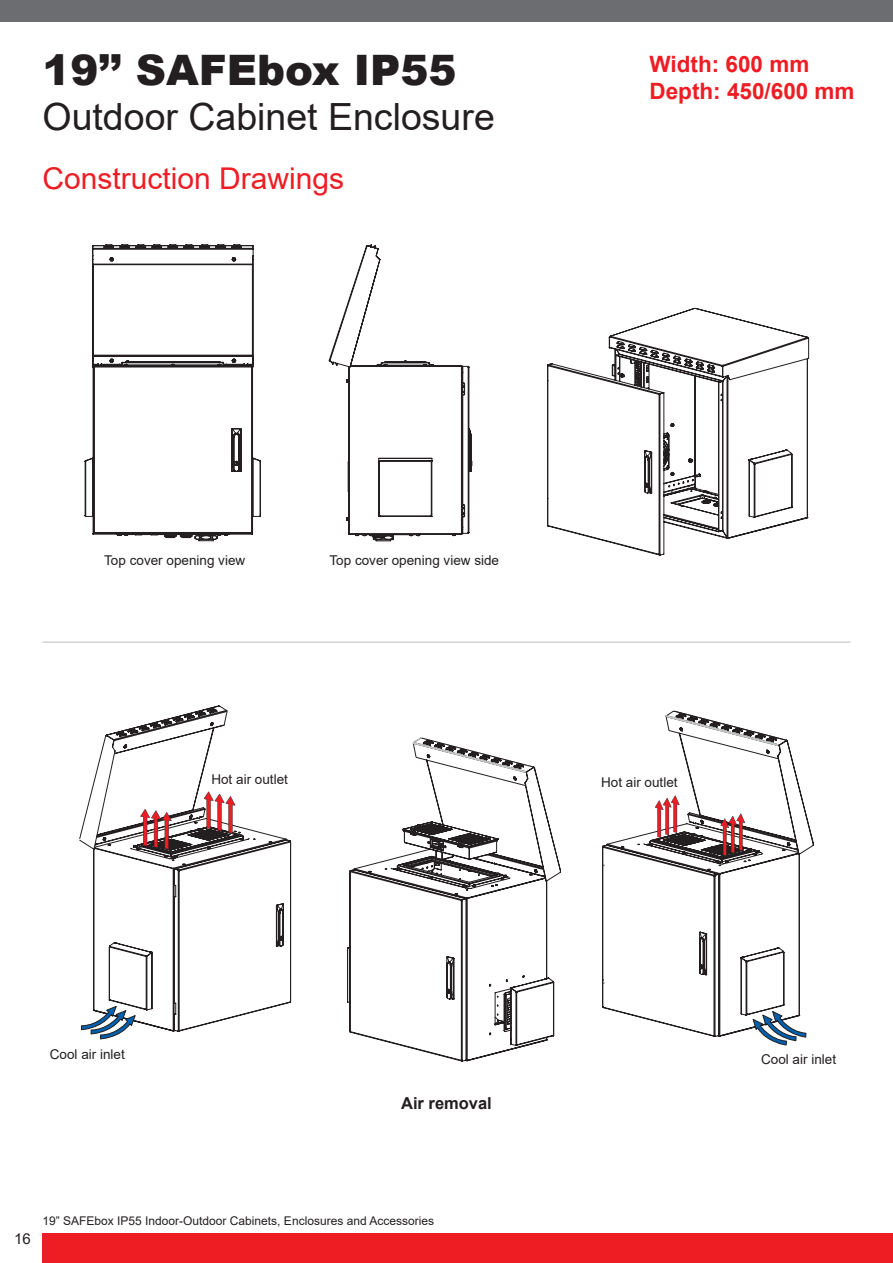
<style>
.page{position:relative;width:893px;height:1263px;background:#fff}
.page>*{position:absolute;margin:0;border:0;box-sizing:border-box;transform-origin:0 0}
.t1{font:900 42px "Arial";color:#231f20}
.t2{font:37.5px "Arial";color:#231f20}
.t3{font:30px "Arial";color:#ee1d23}
.t4{font:700 22.5px/27px "Arial";color:#ee1d23}
.t5{font:700 16.5px "Arial";color:#231f20}
.t6{font:15px "Arial";color:#231f20}
.t7{font:13.5px "Arial";color:#231f20}
.t8{font:12px "Arial";color:#231f20}
</style>
<div class="page">
<div style="left:0;top:0;width:893px;height:21px;background:#6c6d70"></div>
<div style="left:43px;top:1233px;width:850px;height:30px;background:#ee1d23"></div>
<hr style="left:43px;top:642px;width:807px;height:1px;background:#bcbdc0">
<svg style="left:329px;top:245px;width:143px;height:296px"></svg>
<svg style="left:85px;top:245px;width:176px;height:296px"></svg>
<svg style="left:547px;top:308px;width:262px;height:247px"></svg>
<svg style="left:79px;top:705px;width:735px;height:356px"></svg>
<svg style="left:720px;top:813px;width:25px;height:43px"></svg>
<svg style="left:655px;top:795px;width:24px;height:43px"></svg>
<svg style="left:204px;top:792px;width:31px;height:41px"></svg>
<svg style="left:140px;top:809px;width:32px;height:40px"></svg>
<svg style="left:752px;top:1011px;width:54px;height:45px"></svg>
<svg style="left:81px;top:1006px;width:55px;height:33px"></svg>
<h1 class="t1" style="left:43px;top:40px;width:415px">19’’ SAFEbox IP55</h1>
<h2 class="t2" style="left:43px;top:91px;width:454px">Outdoor Cabinet Enclosure</h2>
<h3 class="t3" style="left:43px;top:158px;width:303px">Construction Drawings</h3>
<h3 class="t4" style="left:649px;top:51px;width:207px">Width: 600 mm<br>Depth: 450/600 mm</h3>
<p class="t7" style="left:104px;top:551px;width:143px">Top cover opening view</p>
<p class="t7" style="left:329px;top:551px;width:171px">Top cover opening view side</p>
<p class="t7" style="left:211px;top:770px;width:78px">Hot air outlet</p>
<p class="t7" style="left:601px;top:773px;width:78px">Hot air outlet</p>
<p class="t7" style="left:50px;top:1045px;width:77px">Cool air inlet</p>
<p class="t5" style="left:401px;top:1091px;width:92px">Air removal</p>
<p class="t6" style="left:14px;top:1228px;width:18px">16</p>
<p class="t8" style="left:43px;top:1213px;width:393px">19” SAFEbox IP55 Indoor-Outdoor Cabinets, Enclosures and Accessories</p>
<p class="t7" style="left:761px;top:1050px;width:77px">Cool air inlet</p>
</div>
